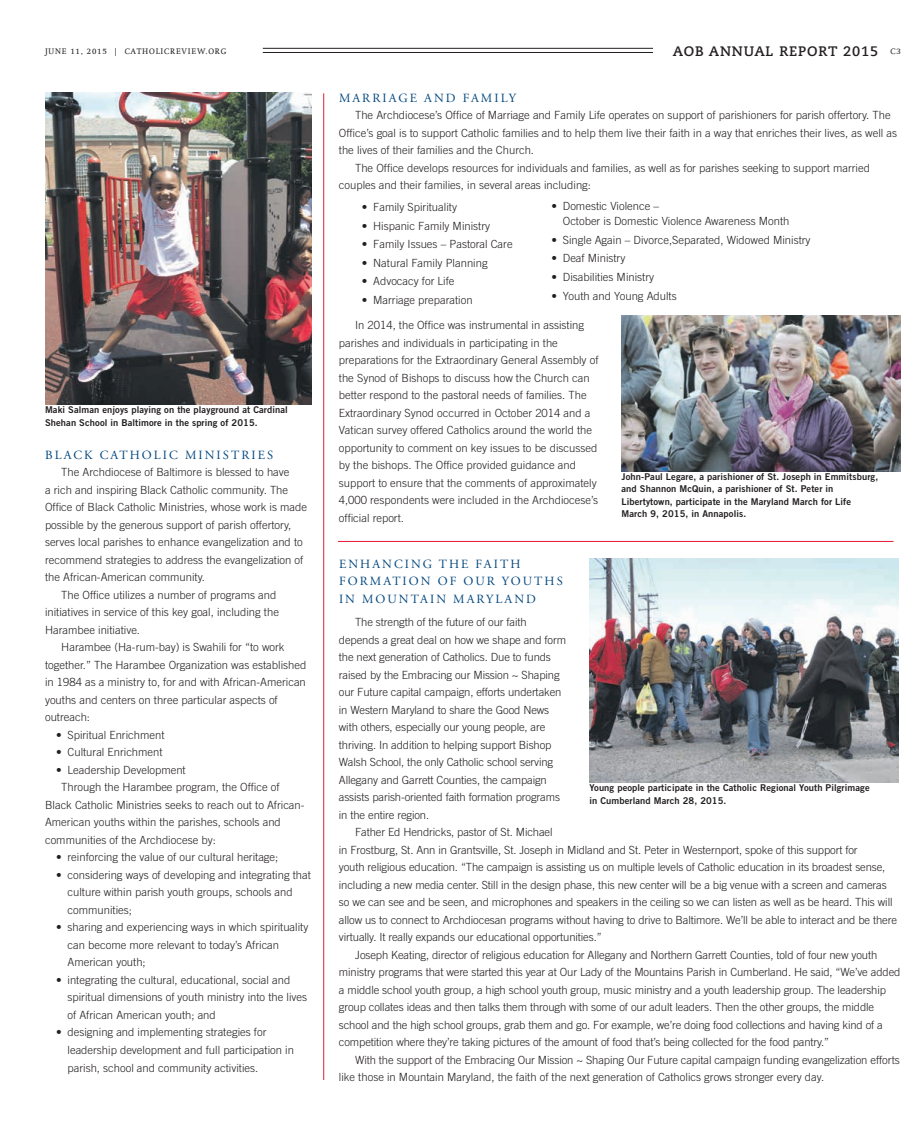
<style>
.page{position:relative;width:912px;height:1125px;background:#fff}
.page>*{position:absolute;margin:0;border:0;box-sizing:border-box;transform-origin:0 0}
.t1{font:700 13.75px "Caecilia LT Std";letter-spacing:.06em;color:#231f20}
.t2{font:12.5px/17.5px "Adobe Garamond Pro";letter-spacing:.165em;color:#00467e}
.t3{font:300 11.25px/17.5px "Trade Gothic LT Std";color:#231f20}
.t4{font:9.38px/12.5px "Trade Gothic LT Std Bd 2";letter-spacing:.01em;color:#231f20}
.t5{font:8.12px "Swift Com";letter-spacing:.1em;color:#231f20}
.s1{font-family:"Swift Com";font-weight:400;font-size:8.12px}
</style>
<div class="page">
<hr style="left:263px;top:48px;width:615px;height:1px;background:#231f20">
<hr style="left:263px;top:52px;width:615px;height:1px;background:#231f20">
<div style="left:652px;top:45px;width:226px;height:15px;background:#fff"></div>
<hr style="left:323px;top:93px;width:1px;height:987px;background:#e51836">
<img style="left:45px;top:93px;width:266px;height:311px">
<img style="left:621px;top:315px;width:279px;height:156px">
<img style="left:589px;top:559px;width:309px;height:224px">
<hr style="left:338px;top:541px;width:555px;height:1px;background:#e51836">
<p class="t5" style="left:45px;top:46px;width:183px">JUNE 11, 2015 | CATHOLICREVIEW.ORG</p>
<p class="t1" style="left:672px;top:43px;width:229px">AOB ANNUAL REPORT 2015 <span class="s1">C3</span></p>
<p class="t2" style="left:339px;top:89px;width:178px">MARRIAGE AND FAMILY</p>
<p class="t3" style="left:355px;top:106px;width:537px">The Archdiocese’s Office of Marriage and Family Life operates on support of parishioners for parish offertory. The</p>
<p class="t3" style="left:339px;top:124px;width:559px">Office’s goal is to support Catholic families and to help them live their faith in a way that enriches their lives, as well as</p>
<p class="t3" style="left:339px;top:141px;width:197px">the lives of their families and the Church.</p>
<p class="t3" style="left:355px;top:159px;width:516px">The Office develops resources for individuals and families, as well as for parishes seeking to support married</p>
<p class="t3" style="left:339px;top:176px;width:253px">couples and their families, in several areas including:</p>
<p class="t4" style="left:45px;top:403px;width:244px">Maki Salman enjoys playing on the playground at Cardinal<br>Shehan School in Baltimore in the spring of 2015.</p>
<p class="t2" style="left:45px;top:447px;width:229px">BLACK CATHOLIC MINISTRIES</p>
<p class="t3" style="left:61px;top:463px;width:230px">The Archdiocese of Baltimore is blessed to have</p>
<p class="t3" style="left:45px;top:481px;width:244px">a rich and inspiring Black Catholic community. The</p>
<p class="t3" style="left:45px;top:498px;width:263px">Office of Black Catholic Ministries, whose work is made</p>
<p class="t3" style="left:45px;top:516px;width:248px">possible by the generous support of parish offertory,</p>
<p class="t3" style="left:45px;top:533px;width:259px">serves local parishes to enhance evangelization and to</p>
<p class="t3" style="left:45px;top:551px;width:260px">recommend strategies to address the evangelization of</p>
<p class="t3" style="left:45px;top:568px;width:161px">the African-American community.</p>
<p class="t3" style="left:61px;top:586px;width:217px">The Office utilizes a number of programs and</p>
<p class="t3" style="left:45px;top:603px;width:235px">initiatives in service of this key goal, including the</p>
<p class="t3" style="left:45px;top:621px;width:96px">Harambee initiative.</p>
<p class="t3" style="left:61px;top:638px;width:225px">Harambee (Ha-rum-bay) is Swahili for “to work</p>
<p class="t3" style="left:45px;top:656px;width:263px">together.” The Harambee Organization was established</p>
<p class="t3" style="left:45px;top:674px;width:262px">in 1984 as a ministry to, for and with African-American</p>
<p class="t3" style="left:45px;top:691px;width:234px">youths and centers on three particular aspects of</p>
<p class="t3" style="left:45px;top:709px;width:47px">outreach:</p>
<p class="t3" style="left:56px;top:726px;width:110px">• Spiritual Enrichment</p>
<p class="t3" style="left:56px;top:744px;width:108px">• Cultural Enrichment</p>
<p class="t3" style="left:56px;top:761px;width:131px">• Leadership Development</p>
<p class="t3" style="left:61px;top:779px;width:220px">Through the Harambee program, the Office of</p>
<p class="t3" style="left:45px;top:796px;width:261px">Black Catholic Ministries seeks to reach out to African-</p>
<p class="t3" style="left:45px;top:814px;width:237px">American youths within the parishes, schools and</p>
<p class="t3" style="left:45px;top:831px;width:172px">communities of the Archdiocese by:</p>
<p class="t3" style="left:56px;top:849px;width:223px">• reinforcing the value of our cultural heritage;</p>
<p class="t3" style="left:68px;top:866px;width:245px;text-indent:-11px">• considering ways of developing and integrating that culture within parish youth groups, schools and communities;</p>
<p class="t3" style="left:68px;top:919px;width:242px;text-indent:-11px">• sharing and experiencing ways in which spirituality can become more relevant to today’s African<br>American youth;</p>
<p class="t3" style="left:68px;top:971px;width:241px;text-indent:-11px">• integrating the cultural, educational, social and spiritual dimensions of youth ministry into the lives of African American youth; and</p>
<p class="t3" style="left:68px;top:1024px;width:228px;text-indent:-11px">• designing and implementing strategies for leadership development and full participation in parish, school and community activities.</p>
<p class="t3" style="left:362px;top:198px;width:96px">• Family Spirituality</p>
<p class="t3" style="left:362px;top:217px;width:130px">• Hispanic Family Ministry</p>
<p class="t3" style="left:362px;top:235px;width:152px">• Family Issues – Pastoral Care</p>
<p class="t3" style="left:362px;top:254px;width:127px">• Natural Family Planning</p>
<p class="t3" style="left:362px;top:272px;width:94px">• Advocacy for Life</p>
<p class="t3" style="left:362px;top:291px;width:112px">• Marriage preparation</p>
<p class="t3" style="left:562px;top:199px;width:228px;line-height:15px;text-indent:-11px">• Domestic Violence –<br>October is Domestic Violence Awareness Month</p>
<p class="t3" style="left:551px;top:231px;width:260px">• Single Again – Divorce,Separated, Widowed Ministry</p>
<p class="t3" style="left:551px;top:249px;width:75px">• Deaf Ministry</p>
<p class="t3" style="left:551px;top:268px;width:104px">• Disabilities Ministry</p>
<p class="t3" style="left:551px;top:287px;width:127px">• Youth and Young Adults</p>
<p class="t3" style="left:339px;top:316px;width:261px;text-indent:16px">In 2014, the Office was instrumental in assisting parishes and individuals in participating in the preparations for the Extraordinary General Assembly of the Synod of Bishops to discuss how the Church can better respond to the pastoral needs of families. The Extraordinary Synod occurred in October 2014 and a Vatican survey offered Catholics around the world the opportunity to comment on key issues to be discussed by the bishops. The Office provided guidance and support to ensure that the comments of approximately 4,000 respondents were included in the Archdiocese’s official report.</p>
<p class="t4" style="left:621px;top:470px;width:258px">John-Paul Legare, a parishioner of St. Joseph in Emmitsburg, and Shannon McQuin, a parishioner of St. Peter in Libertytown, participate in the Maryland March for Life March 9, 2015, in Annapolis.</p>
<p class="t2" style="left:339px;top:556px;width:225px">ENHANCING THE FAITH<br>FORMATION OF OUR YOUTHS<br>IN MOUNTAIN MARYLAND</p>
<p class="t3" style="left:339px;top:613px;width:228px;text-indent:16px">The strength of the future of our faith depends a great deal on how we shape and form the next generation of Catholics. Due to funds raised by the Embracing our Mission ~ Shaping our Future capital campaign, efforts undertaken in Western Maryland to share the Good News with others, especially our young people, are thriving. In addition to helping support Bishop Walsh School, the only Catholic school serving Allegany and Garrett Counties, the campaign assists parish-oriented faith formation programs in the entire region.</p>
<p class="t3" style="left:355px;top:823px;width:199px">Father Ed Hendricks, pastor of St. Michael</p>
<p class="t3" style="left:339px;top:841px;width:520px">in Frostburg, St. Ann in Grantsville, St. Joseph in Midland and St. Peter in Westernport, spoke of this support for</p>
<p class="t3" style="left:339px;top:858px;width:548px">youth religious education. “The campaign is assisting us on multiple levels of Catholic education in its broadest sense,</p>
<p class="t3" style="left:339px;top:876px;width:549px">including a new media center. Still in the design phase, this new center will be a big venue with a screen and cameras</p>
<p class="t3" style="left:339px;top:893px;width:555px">so we can see and be seen, and microphones and speakers in the ceiling so we can listen as well as be heard. This will</p>
<p class="t3" style="left:339px;top:911px;width:559px">allow us to connect to Archdiocesan programs without having to drive to Baltimore. We’ll be able to interact and be there</p>
<p class="t3" style="left:339px;top:928px;width:264px">virtually. It really expands our educational opportunities.”</p>
<p class="t3" style="left:355px;top:946px;width:523px">Joseph Keating, director of religious education for Allegany and Northern Garrett Counties, told of four new youth</p>
<p class="t3" style="left:339px;top:963px;width:563px">ministry programs that were started this year at Our Lady of the Mountains Parish in Cumberland. He said, “We’ve added</p>
<p class="t3" style="left:339px;top:981px;width:548px">a middle school youth group, a high school youth group, music ministry and a youth leadership group. The leadership</p>
<p class="t3" style="left:339px;top:998px;width:536px">group collates ideas and then talks them through with some of our adult leaders. Then the other groups, the middle</p>
<p class="t3" style="left:339px;top:1016px;width:545px">school and the high school groups, grab them and go. For example, we’re doing food collections and having kind of a</p>
<p class="t3" style="left:339px;top:1033px;width:491px">competition where they’re taking pictures of the amount of food that’s being collected for the food pantry.”</p>
<p class="t3" style="left:355px;top:1051px;width:546px">With the support of the Embracing Our Mission ~ Shaping Our Future capital campaign funding evangelization efforts</p>
<p class="t3" style="left:339px;top:1068px;width:486px">like those in Mountain Maryland, the faith of the next generation of Catholics grows stronger every day.</p>
<p class="t4" style="left:589px;top:781px;width:282px">Young people participate in the Catholic Regional Youth Pilgrimage in Cumberland March 28, 2015.</p>
</div>
